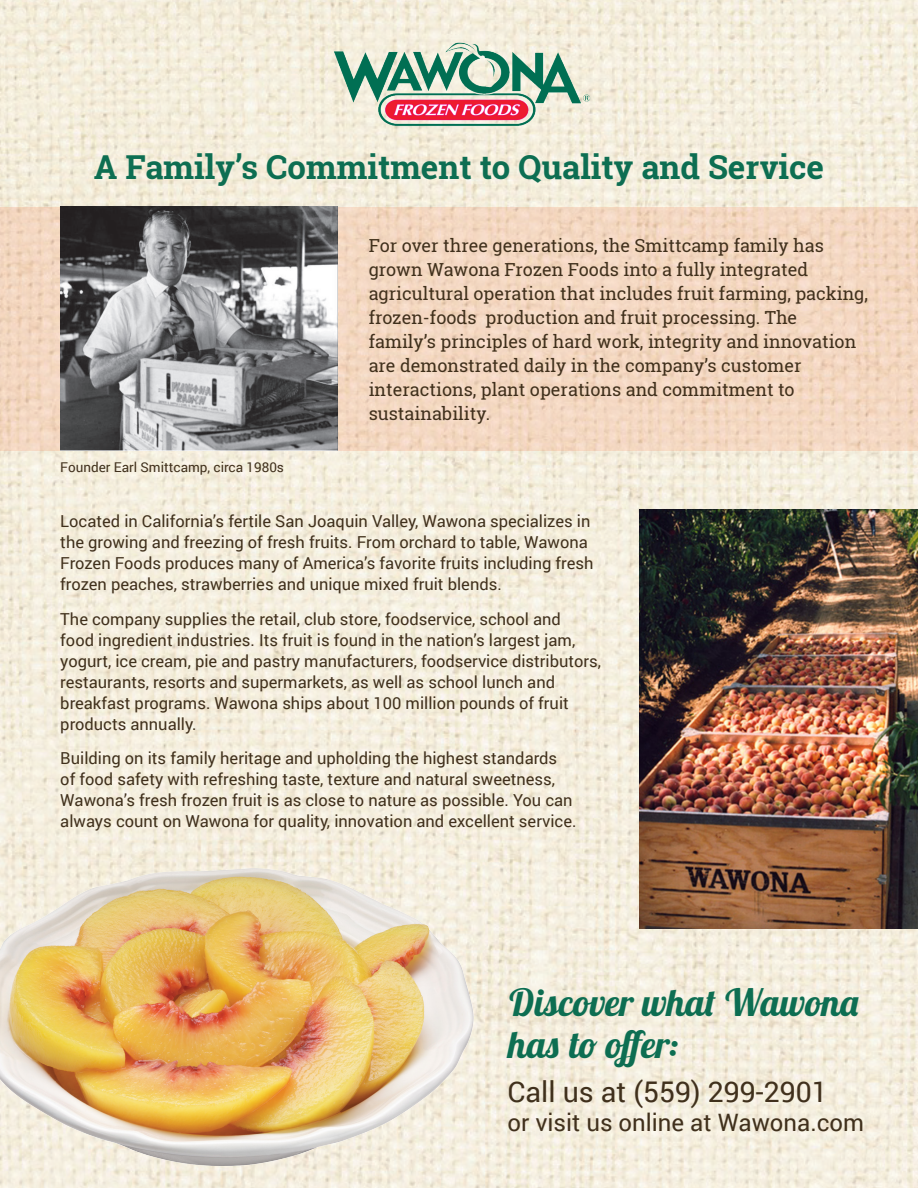
<style>
.page{position:relative;width:918px;height:1188px;background:#fff}
.page>*{position:absolute;margin:0;border:0;box-sizing:border-box;transform-origin:0 0}
.t1{font:italic 700 37.5px/42px "Lobster Two";letter-spacing:-.01em;color:#0d6e52}
.t2{font:700 33px "Roboto Slab";color:#0d6e52}
.t3{font:28.5px "Roboto";color:#40301c}
.t4{font:24px "Roboto";color:#40301c}
.t5{font:18px/24px "Roboto Slab";color:#40301c}
.t6{font:16.5px/21px "Roboto";color:#40301c}
.t7{font:13.5px "Roboto";color:#40301c}
</style>
<div class="page">
<img style="left:0;top:0;width:918px;height:1188px">
<img style="left:639px;top:510px;width:279px;height:419px">
<img style="left:324px;top:34px;width:270px;height:96px">
<svg style="left:0;top:207px;width:918px;height:244px;background:#f2d6c0"></svg>
<img style="left:60px;top:207px;width:278px;height:244px">
<img style="left:0;top:843px;width:484px;height:345px">
<p class="t2" style="left:94px;top:144px;width:732px">A Family’s Commitment to Quality and Service</p>
<p class="t7" style="left:60px;top:457px;width:225px">Founder Earl Smittcamp, circa 1980s</p>
<p class="t5" style="left:369px;top:233px;width:501px">For over three generations, the Smittcamp family has grown Wawona Frozen Foods into a fully integrated agricultural operation that includes fruit farming, packing, frozen-foods production and fruit processing. The family’s principles of hard work, integrity and innovation are demonstrated daily in the company’s customer interactions, plant operations and commitment to sustainability.</p>
<p class="t6" style="left:60px;top:510px;width:535px">Located in California’s fertile San Joaquin Valley, Wawona specializes in the growing and freezing of fresh fruits. From orchard to table, Wawona Frozen Foods produces many of America’s favorite fruits including fresh frozen peaches, strawberries and unique mixed fruit blends.</p>
<p class="t6" style="left:60px;top:608px;width:542px">The company supplies the retail, club store, foodservice, school and<br>food ingredient industries. Its fruit is found in the nation’s largest jam, yogurt, ice cream, pie and pastry manufacturers, foodservice distributors, restaurants, resorts and supermarkets, as well as school lunch and breakfast programs. Wawona ships about 100 million pounds of fruit products annually.</p>
<p class="t6" style="left:60px;top:747px;width:518px">Building on its family heritage and upholding the highest standards<br>of food safety with refreshing taste, texture and natural sweetness, Wawona’s fresh frozen fruit is as close to nature as possible. You can always count on Wawona for quality, innovation and excellent service.</p>
<p class="t1" style="left:508px;top:981px;width:354px">Discover what Wawona has to offer:</p>
<p class="t3" style="left:508px;top:1072px;width:322px">Call us at (559) 299-2901</p>
<p class="t4" style="left:508px;top:1106px;width:358px">or visit us online at Wawona.com</p>
</div>
